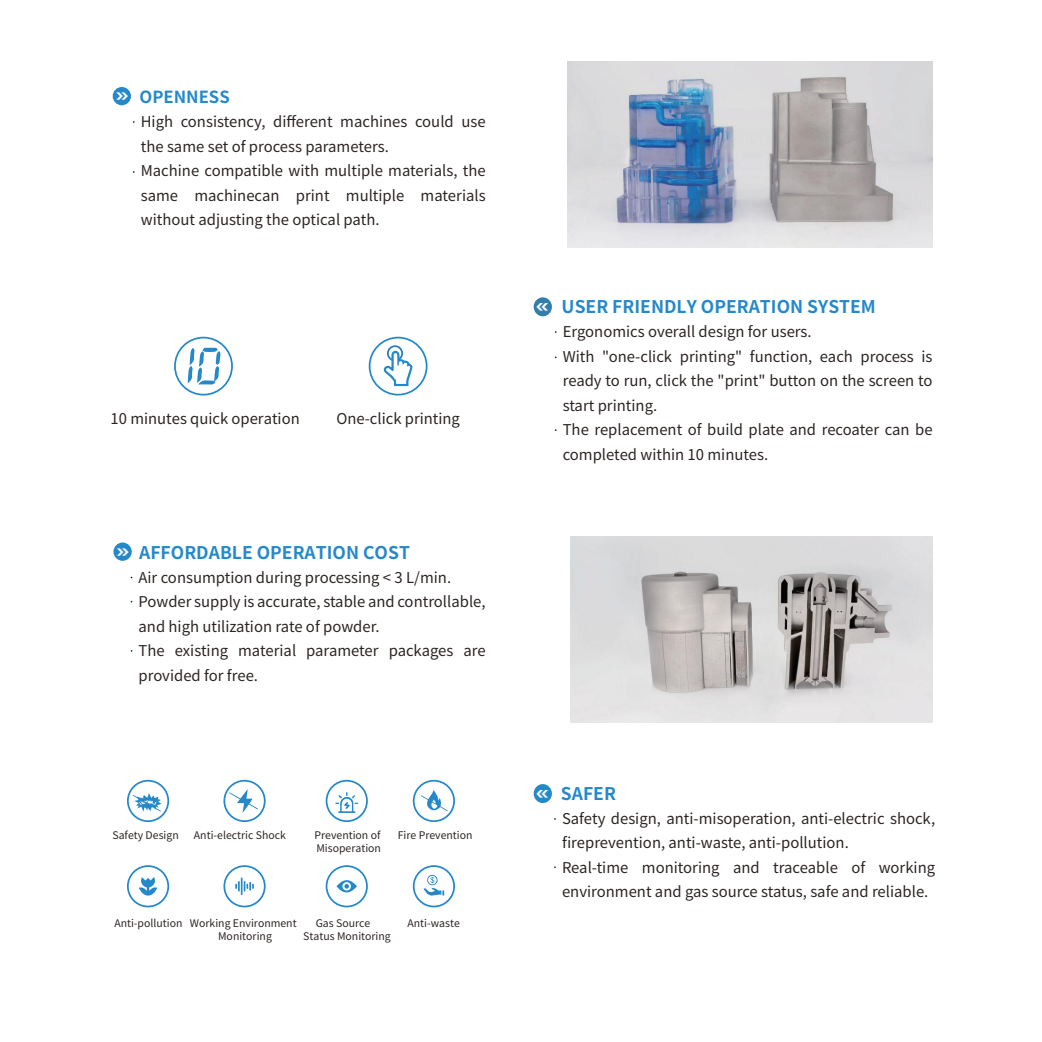
<style>
.page{position:relative;width:1042px;height:1042px;background:#fff}
.page>*{position:absolute;margin:0;border:0;box-sizing:border-box;transform-origin:0 0}
.t1{font:700 20.47px "Microsoft Ya Hei";color:#fff}
.t2{font:700 17.5px "Source Han Sans SC";color:#2589c9}
.t3{font:700 16.62px "Source Han Sans SC";color:#2589c9}
.t4{font:14.88px/24.5px "Source Han Sans SC";color:#2c2423}
.t5{font:10.5px/12.6px "Source Han Sans SC";color:#2c2423}
</style>
<div class="page">
<div style="left:113px;top:87px;width:18px;height:18px;background:#2589c9;border-radius:50%"></div>
<div style="left:113px;top:542px;width:19px;height:19px;background:#2589c9;border-radius:50%"></div>
<svg style="left:383px;top:345px;width:30px;height:41px"></svg>
<div style="left:369px;top:337px;width:58px;height:58px;border:2px solid #2589c9;border-radius:50%"></div>
<div style="left:174px;top:337px;width:59px;height:58px;border:2px solid #2589c9;border-radius:50%"></div>
<div style="left:127px;top:780px;width:42px;height:42px;border:2px solid #2589c9;border-radius:50%"></div>
<div style="left:223px;top:780px;width:43px;height:42px;border:2px solid #2589c9;border-radius:50%"></div>
<div style="left:326px;top:780px;width:42px;height:42px;border:2px solid #2589c9;border-radius:50%"></div>
<div style="left:413px;top:780px;width:42px;height:42px;border:2px solid #2589c9;border-radius:50%"></div>
<div style="left:127px;top:865px;width:42px;height:42px;border:2px solid #2589c9;border-radius:50%"></div>
<div style="left:223px;top:865px;width:43px;height:42px;border:2px solid #2589c9;border-radius:50%"></div>
<div style="left:326px;top:865px;width:42px;height:42px;border:2px solid #2589c9;border-radius:50%"></div>
<div style="left:413px;top:865px;width:42px;height:42px;border:2px solid #2589c9;border-radius:50%"></div>
<svg style="left:139px;top:877px;width:18px;height:19px"></svg>
<svg style="left:421px;top:790px;width:27px;height:21px"></svg>
<svg style="left:229px;top:789px;width:29px;height:23px"></svg>
<svg style="left:235px;top:877px;width:19px;height:18px"></svg>
<svg style="left:336px;top:880px;width:21px;height:12px"></svg>
<svg style="left:335px;top:792px;width:23px;height:21px"></svg>
<svg style="left:423px;top:875px;width:21px;height:20px"></svg>
<svg style="left:133px;top:793px;width:28px;height:18px"></svg>
<div style="left:534px;top:297px;width:18px;height:19px;background:#337ead;border-radius:50%"></div>
<div style="left:534px;top:784px;width:18px;height:19px;background:#2589c9;border-radius:50%"></div>
<img style="left:567px;top:61px;width:365px;height:187px">
<img style="left:570px;top:536px;width:362px;height:187px">
<svg style="left:188px;top:348px;width:32px;height:36px"></svg>
<h1 class="t1" style="left:116px;top:81px;width:14px">»</h1>
<p class="t3" style="left:139px;top:88px;width:92px">OPENNESS</p>
<p class="t4" style="left:141px;top:110px;width:346px">High consistency, different machines could use the same set of process parameters.<br>Machine compatible with multiple materials, the same machinecan print multiple materials without adjusting the optical path.</p>
<p class="t4" style="left:111px;top:407px;width:191px">10 minutes quick operation</p>
<p class="t4" style="left:336px;top:407px;width:125px">One-click printing</p>
<h1 class="t1" style="left:116px;top:536px;width:14px">»</h1>
<p class="t2" style="left:139px;top:543px;width:272px">AFFORDABLE OPERATION COST</p>
<p class="t4" style="left:139px;top:565px;width:349px">Air consumption during processing &lt; 3 L/min.<br>Powder supply is accurate, stable and controllable, and high utilization rate of powder.<br>The existing material parameter packages are provided for free.</p>
<p class="t5" style="left:112px;top:829px;width:68px">Safety Design</p>
<p class="t5" style="left:194px;top:829px;width:94px">Anti-electric Shock</p>
<p class="t5" style="left:314px;top:829px;width:68px">Prevention of<br>Misoperation</p>
<p class="t5" style="left:398px;top:829px;width:76px">Fire Prevention</p>
<p class="t5" style="left:218px;top:917px;width:80px;text-indent:-104px">Anti-pollution Working Environment<br>Monitoring</p>
<p class="t5" style="left:303px;top:917px;width:89px;text-indent:12px">Gas Source<br>Status Monitoring</p>
<p class="t5" style="left:407px;top:917px;width:54px">Anti-waste</p>
<p class="t2" style="left:561px;top:298px;width:316px">USER FRIENDLY OPERATION SYSTEM</p>
<p class="t4" style="left:563px;top:320px;width:371px">Ergonomics overall design for users.<br>With "one-click printing" function, each process is ready to run, click the "print" button on the screen to start printing.<br>The replacement of build plate and recoater can be completed within 10 minutes.</p>
<p class="t2" style="left:561px;top:784px;width:57px">SAFER</p>
<p class="t4" style="left:562px;top:806px;width:375px">Safety design, anti-misoperation, anti-electric shock, fireprevention, anti-waste, anti-pollution.<br>Real-time monitoring and traceable of working environment and gas source status, safe and reliable.</p>
</div>
